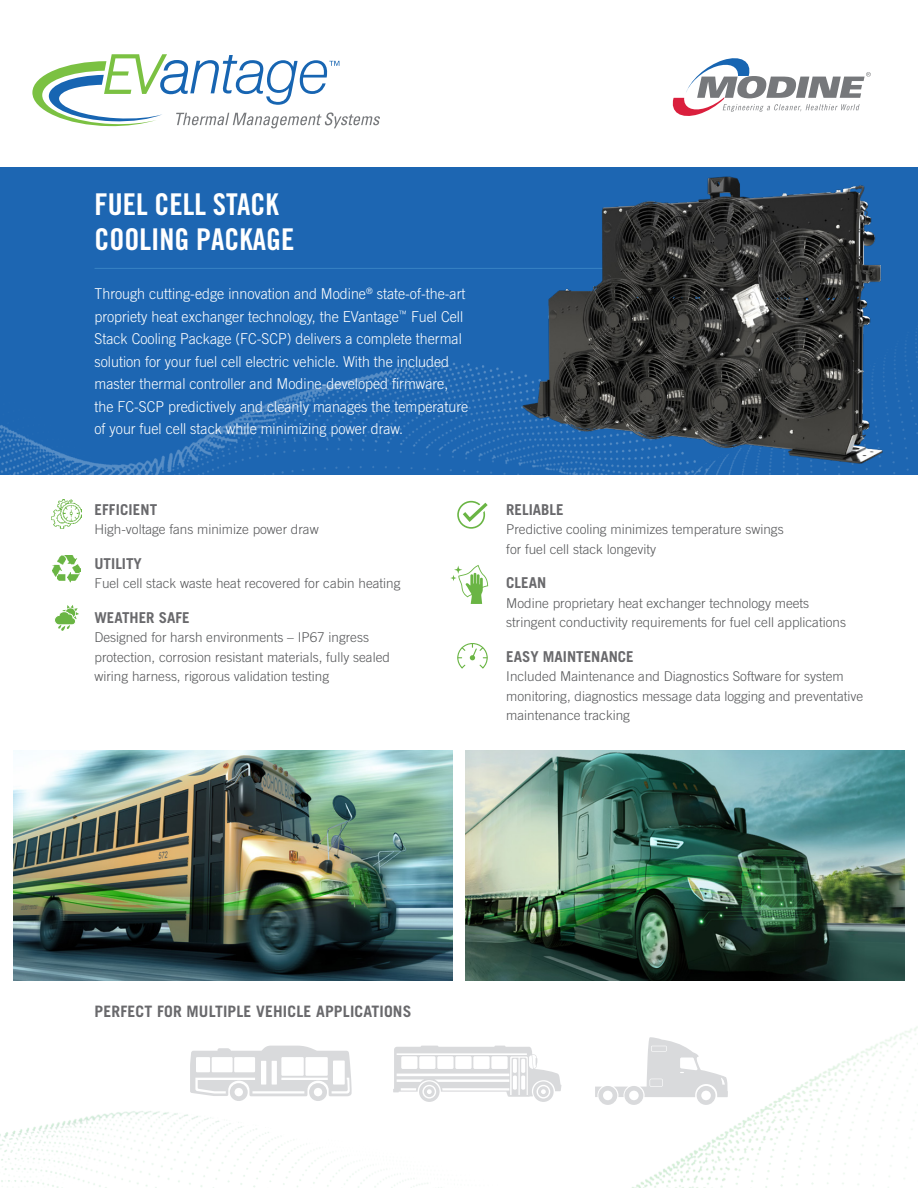
<style>
.page{position:relative;width:918px;height:1188px;background:#fff}
.page>*{position:absolute;margin:0;border:0;box-sizing:border-box;transform-origin:0 0}
.t1{font:30px/34.5px "Trade Gothic LT Std Bd Cn 20";color:#fff}
.t2{font:700 15.75px "Trade Gothic LT Std";letter-spacing:.01em;color:#69696c}
.t3{font:300 15px/22.5px "Trade Gothic LT Std";color:#fff;scale:.95 1}
.t4{font:700 15px "Trade Gothic LT Std";color:#69696c}
.t5{font:300 13.5px/19.5px "Trade Gothic LT Std";color:#57585a}
</style>
<div class="page">
<div style="left:0;top:167px;width:918px;height:308px;background:#1d66b2"></div>
<img style="left:0;top:362px;width:522px;height:113px">
<hr style="left:94px;top:268px;width:766px;height:1px;background:#fff">
<svg style="left:457px;top:643px;width:31px;height:25px"></svg>
<img style="left:522px;top:176px;width:396px;height:299px">
<img style="left:52px;top:555px;width:28px;height:28px">
<img style="left:51px;top:499px;width:30px;height:29px">
<img style="left:466px;top:751px;width:438px;height:229px">
<img style="left:14px;top:751px;width:438px;height:229px">
<svg style="left:54px;top:605px;width:25px;height:26px"></svg>
<svg style="left:450px;top:565px;width:38px;height:39px"></svg>
<div style="left:457px;top:501px;width:28px;height:28px;border:2px solid #6ab544;border-radius:50%"></div>
<svg style="left:459px;top:500px;width:29px;height:24px"></svg>
<svg style="left:673px;top:58px;width:198px;height:58px"></svg>
<svg style="left:32px;top:54px;width:348px;height:74px"></svg>
<img style="left:0;top:1027px;width:918px;height:161px">
<p class="t1" style="left:94px;top:187px;width:201px">FUEL CELL STACK<br>COOLING PACKAGE</p>
<p class="t3" style="left:94px;top:282px;width:395px">Through cutting-edge innovation and Modine<sup>®</sup> state-of-the-art propriety heat exchanger technology, the EVantage<sup>™</sup> Fuel Cell Stack Cooling Package (FC-SCP) delivers a complete thermal solution for your fuel cell electric vehicle. With the included master thermal controller and Modine-developed firmware, the FC-SCP predictively and cleanly manages the temperature of your fuel cell stack while minimizing power draw.</p>
<p class="t4" style="left:94px;top:500px;width:64px">EFFICIENT</p>
<p class="t5" style="left:94px;top:520px;width:226px">High-voltage fans minimize power draw</p>
<p class="t4" style="left:94px;top:554px;width:49px">UTILITY</p>
<p class="t5" style="left:94px;top:574px;width:308px">Fuel cell stack waste heat recovered for cabin heating</p>
<p class="t4" style="left:94px;top:608px;width:97px">WEATHER SAFE</p>
<p class="t5" style="left:94px;top:627px;width:297px">Designed for harsh environments – IP67 ingress protection, corrosion resistant materials, fully sealed wiring harness, rigorous validation testing</p>
<p class="t4" style="left:506px;top:500px;width:59px">RELIABLE</p>
<p class="t5" style="left:506px;top:520px;width:279px">Predictive cooling minimizes temperature swings for fuel cell stack longevity</p>
<p class="t4" style="left:506px;top:574px;width:42px">CLEAN</p>
<p class="t5" style="left:506px;top:593px;width:341px">Modine proprietary heat exchanger technology meets stringent conductivity requirements for fuel cell applications</p>
<p class="t4" style="left:506px;top:647px;width:129px">EASY MAINTENANCE</p>
<p class="t5" style="left:506px;top:666px;width:359px">Included Maintenance and Diagnostics Software for system monitoring, diagnostics message data logging and preventative maintenance tracking</p>
<p class="t2" style="left:94px;top:1002px;width:319px">PERFECT FOR MULTIPLE VEHICLE APPLICATIONS</p>
</div>
